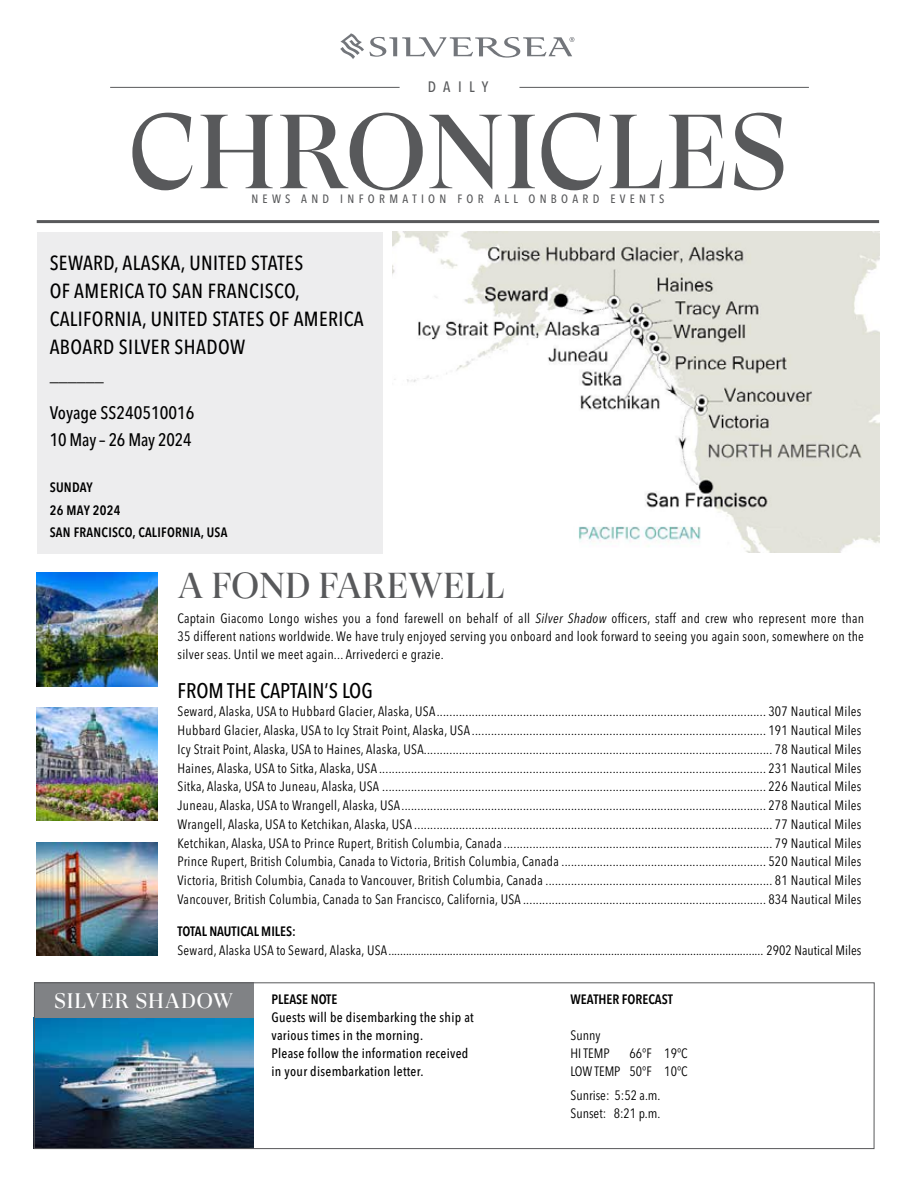
<style>
.page{position:relative;width:918px;height:1188px;background:#fff}
.page>*{position:absolute;margin:0;border:0;box-sizing:border-box;transform-origin:0 0}
.t1{font:105px "GT Super Display";letter-spacing:.005em;color:#58595b}
.t2{font:36px "GT Super Display";color:#58595b}
.t3{font:500 condensed 21px "Avenir Next LT Pro";color:#000}
.t4{font:21px "GT Super Display";letter-spacing:.05em;color:#fff}
.t5{font:500 condensed 20.25px/28.2px "Avenir Next LT Pro";letter-spacing:.02em;color:#000}
.t6{font:500 condensed 18px/27px "Avenir Next LT Pro";color:#000}
.t7{font:300 18px "Avenir LT Std";color:#000}
.t8{font:500 condensed 15px "Avenir Next LT Pro";letter-spacing:.49em;color:#58595b}
.t9{font:condensed 13.5px/18.8px "Avenir Next LT Pro";letter-spacing:.02em;color:#000;text-align:justify}
.t10{font:500 condensed 13.5px/18px "Avenir Next LT Pro";letter-spacing:.02em;color:#000}
.t11{font:condensed 13.5px/18px "Avenir Next LT Pro";color:#000}
.t12{font:600 condensed 13.5px "Avenir Next LT Pro";color:#000}
.t13{font:600 condensed 13.5px/22.5px "Avenir Next LT Pro";letter-spacing:.02em;color:#000}
.t14{font:500 condensed 12px "Avenir Next LT Pro";letter-spacing:.36em;color:#58595b}
.s1{font-style:italic}
</style>
<div class="page">
<svg style="left:340px;top:33px;width:234px;height:26px"></svg>
<hr style="left:110px;top:87px;width:290px;height:1px;background:#58595b">
<hr style="left:519px;top:87px;width:290px;height:1px;background:#58595b">
<hr style="left:37px;top:220px;width:842px;height:3px;background:#58595b">
<div style="left:37px;top:232px;width:345px;height:321px;background:#ededee"></div>
<img style="left:37px;top:573px;width:121px;height:113px">
<img style="left:37px;top:707px;width:121px;height:114px">
<img style="left:37px;top:842px;width:121px;height:114px">
<img style="left:393px;top:231px;width:486px;height:321px">
<img style="left:36px;top:1018px;width:218px;height:129px">
<div style="left:34px;top:982px;width:220px;height:36px;background:#808285"></div>
<div style="left:34px;top:982px;width:841px;height:167px;border:1px solid #58595b"></div>
<p class="t8" style="left:428px;top:78px;width:62px">DAILY</p>
<h1 class="t1" style="left:129px;top:97px;width:660px">CHRONICLES</h1>
<p class="t14" style="left:251px;top:192px;width:414px">NEWS AND INFORMATION FOR ALL ONBOARD EVENTS</p>
<h3 class="t5" style="left:50px;top:249px;width:316px">SEWARD, ALASKA, UNITED STATES<br>OF AMERICA TO SAN FRANCISCO,<br>CALIFORNIA, UNITED STATES OF AMERICA<br>ABOARD SILVER SHADOW</h3>
<h3 class="t7" style="left:50px;top:365px;width:55px">______</h3>
<h3 class="t6" style="left:50px;top:399px;width:146px">Voyage SS240510016<br>10 May – 26 May 2024</h3>
<p class="t13" style="left:50px;top:476px;width:179px">SUNDAY<br>26 MAY 2024<br>SAN FRANCISCO, CALIFORNIA, USA</p>
<h2 class="t2" style="left:178px;top:566px;width:329px">A FOND FAREWELL</h2>
<p class="t9" style="left:178px;top:609px;width:688px;line-height:18px">Captain Giacomo Longo wishes you a fond farewell on behalf of all <span class="s1">Silver Shadow</span> officers, staff and crew who represent more than 35 different nations worldwide. We have truly enjoyed serving you onboard and look forward to seeing you again soon, somewhere on the silver seas. Until we meet again... Arrivederci e grazie.</p>
<h3 class="t3" style="left:178px;top:677px;width:197px">FROM THE CAPTAIN’S LOG</h3>
<p class="t9" style="left:178px;top:702px;width:686px">Seward, Alaska, USA to Hubbard Glacier, Alaska, USA....................................................................................................... 307 Nautical Miles Hubbard Glacier, Alaska, USA to Icy Strait Point, Alaska, USA ............................................................................................ 191 Nautical Miles Icy Strait Point, Alaska, USA to Haines, Alaska, USA............................................................................................................. 78 Nautical Miles Haines, Alaska, USA to Sitka, Alaska, USA ......................................................................................................................... 231 Nautical Miles Sitka, Alaska, USA to Juneau, Alaska, USA ........................................................................................................................ 226 Nautical Miles Juneau, Alaska, USA to Wrangell, Alaska, USA.................................................................................................................. 278 Nautical Miles Wrangell, Alaska, USA to Ketchikan, Alaska, USA ................................................................................................................ 77 Nautical Miles Ketchikan, Alaska, USA to Prince Rupert, British Columbia, Canada .................................................................................... 79 Nautical Miles Prince Rupert, British Columbia, Canada to Victoria, British Columbia, Canada ................................................................ 520 Nautical Miles Victoria, British Columbia, Canada to Vancouver, British Columbia, Canada ....................................................................... 81 Nautical Miles Vancouver, British Columbia, Canada to San Francisco, California, USA ............................................................................ 834 Nautical Miles</p>
<p class="t12" style="left:178px;top:923px;width:120px">TOTAL NAUTICAL MILES:</p>
<p class="t9" style="left:178px;top:941px;width:686px">Seward, Alaska USA to Seward, Alaska, USA................................................................................................................................ 2902 Nautical Miles</p>
<h3 class="t4" style="left:54px;top:989px;width:180px">SILVER SHADOW</h3>
<p class="t12" style="left:272px;top:991px;width:67px">PLEASE NOTE</p>
<p class="t10" style="left:272px;top:1008px;width:204px">Guests will be disembarking the ship at various times in the morning.<br>Please follow the information received in your disembarkation letter.</p>
<p class="t12" style="left:570px;top:991px;width:104px">WEATHER FORECAST</p>
<p class="t11" style="left:570px;top:1026px;width:41px">Sunny<br>HI TEMP</p>
<p class="t11" style="left:570px;top:1044px;width:119px;text-align:right">66°F 19°C<br>LOW TEMP 50°F 10°C</p>
<p class="t11" style="left:570px;top:1087px;width:92px">Sunrise: 5:52 a.m.<br>Sunset: 8:21 p.m.</p>
</div>
